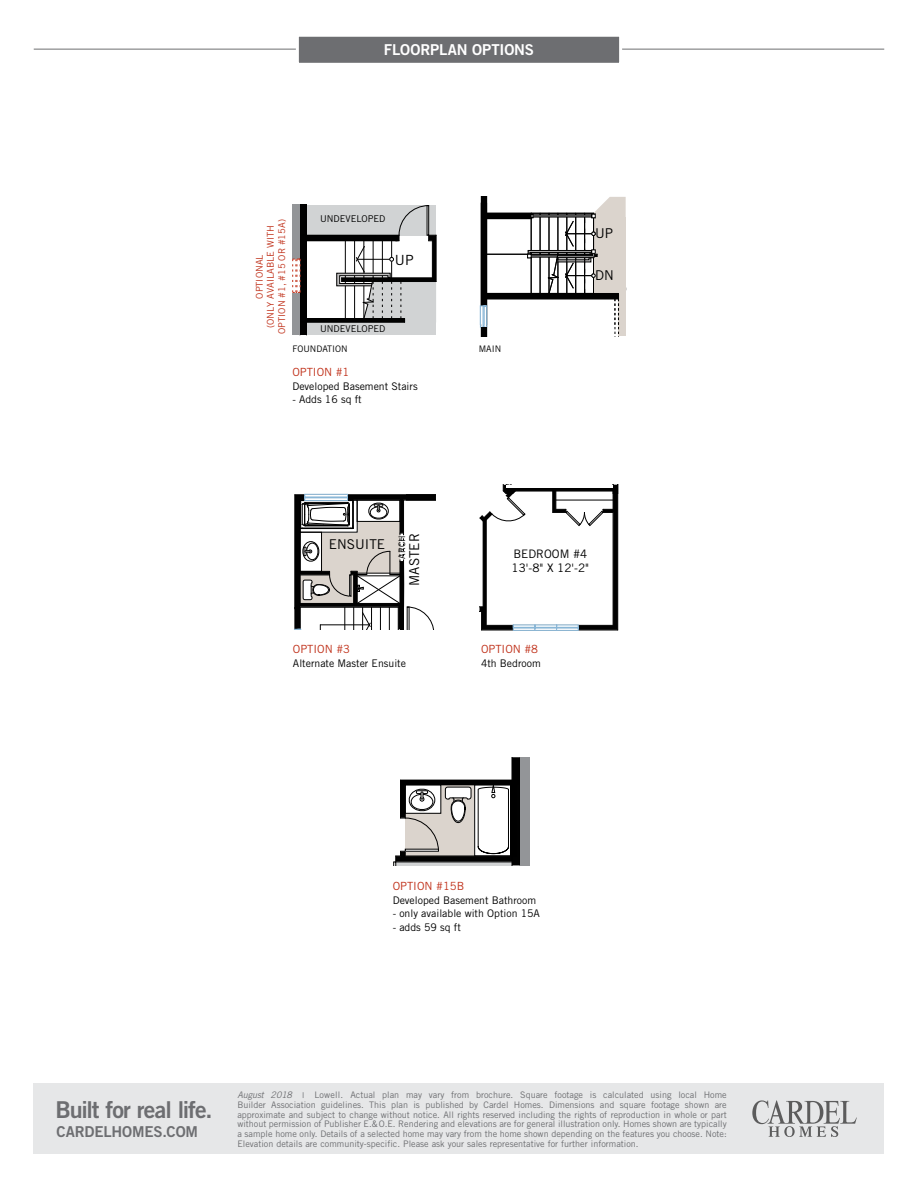
<style>
.page{position:relative;width:918px;height:1188px;background:#fff}
.page>*{position:absolute;margin:0;border:0;box-sizing:border-box;transform-origin:0 0}
.t1{font:23.25px "Trade Gothic Bold Two";letter-spacing:-.045em;color:#6d6e71}
.t2{font:18px "Trade Gothic";color:#010101}
.t3{font:15px "Trade Gothic Bold Two";letter-spacing:-.01em;color:#fff}
.t4{font:15px "Trade Gothic Bold Two";letter-spacing:-.005em;color:#6d6e71}
.t5{font:14.1px "Trade Gothic";color:#010101}
.t6{font:13.5px "Trade Gothic";color:#010101}
.t7{font:11.7px/14.1px "Trade Gothic";color:#010101;text-align:right}
.t8{font:11.25px "Trade Gothic";color:#c0311a}
.t9{font:10.5px "Trade Gothic";color:#000}
.t10{font:9.3px/11.2px "Trade Gothic";color:#c0311a;text-align:center}
.t11{font:9.3px "Trade Gothic";color:#000}
.t12{font:9px/9.8px "Trade Gothic";color:#6d6e71;text-align:justify}
.t13{font:9px "Trade Gothic";color:#000}
.t14{font:italic 9px "Trade Gothic";letter-spacing:-.01em;color:#6d6e71}
.t15{font:9px "Trade Gothic";color:#010101}
</style>
<div class="page">
<div style="left:34px;top:1084px;width:850px;height:70px;background:#e6e7e8"></div>
<svg style="left:752px;top:1100px;width:105px;height:37px"></svg>
<hr style="left:34px;top:49px;width:850px;height:1px;background:#6d6e71">
<div style="left:296px;top:34px;width:326px;height:32px;background:#6d6e71;border:3px solid #fff"></div>
<svg style="left:294px;top:493px;width:142px;height:137px"></svg>
<hr style="left:400px;top:562px;width:4px;height:67px;background:#010101">
<div style="left:306px;top:205px;width:130px;height:30px;background:#d1d3d4"></div>
<div style="left:306px;top:322px;width:130px;height:13px;background:#d1d3d4"></div>
<hr style="left:306px;top:319px;width:99px;height:3px;background:#010101">
<div style="left:300px;top:322px;width:6px;height:13px;background:#010101"></div>
<div style="left:300px;top:205px;width:6px;height:30px;background:#010101"></div>
<div style="left:300px;top:235px;width:6px;height:87px;background:#010101"></div>
<div style="left:306px;top:235px;width:93px;height:6px;background:#010101"></div>
<hr style="left:300px;top:322px;width:105px;height:1px;background:#000">
<hr style="left:306px;top:318px;width:99px;height:1px;background:#000">
<hr style="left:306px;top:205px;width:1px;height:130px;background:#000">
<hr style="left:436px;top:235px;width:1px;height:47px;background:#000">
<hr style="left:306px;top:241px;width:93px;height:1px;background:#000">
<svg style="left:336px;top:205px;width:100px;height:117px"></svg>
<hr style="left:300px;top:235px;width:99px;height:1px;background:#000">
<div style="left:293px;top:205px;width:7px;height:130px;background:#939598"></div>
<svg style="left:292px;top:259px;width:9px;height:34px"></svg>
<svg style="left:480px;top:197px;width:146px;height:140px"></svg>
<svg style="left:618px;top:495px;width:1px;height:136px"></svg>
<svg style="left:479px;top:485px;width:139px;height:146px"></svg>
<hr style="left:507px;top:485px;width:106px;height:3px;background:#fff">
<svg style="left:393px;top:757px;width:127px;height:108px"></svg>
<div style="left:401px;top:780px;width:118px;height:5px;background:#000"></div>
<div style="left:510px;top:782px;width:7px;height:75px;background:#000"></div>
<div style="left:520px;top:757px;width:10px;height:108px;background:#939598"></div>
<h3 class="t3" style="left:384px;top:41px;width:152px">FLOORPLAN OPTIONS</h3>
<p class="t10" style="left:254px;top:334px;width:116px;rotate:-90deg">OPTIONAL<br>(ONLY AVAILABLE WITH<br>OPTION #1, #15 OR #15A)</p>
<p class="t11" style="left:320px;top:213px;width:67px">UNDEVELOPED</p>
<h3 class="t5" style="left:395px;top:251px;width:20px">UP</h3>
<p class="t11" style="left:320px;top:323px;width:67px">UNDEVELOPED</p>
<p class="t13" style="left:292px;top:344px;width:57px">FOUNDATION</p>
<p class="t13" style="left:479px;top:344px;width:24px">MAIN</p>
<p class="t8" style="left:292px;top:365px;width:59px">OPTION #1</p>
<p class="t9" style="left:292px;top:380px;width:127px">Developed Basement Stairs</p>
<p class="t9" style="left:292px;top:393px;width:71px">- Adds 16 sq ft</p>
<h3 class="t6" style="left:595px;top:225px;width:19px">UP</h3>
<h3 class="t6" style="left:597px;top:268px;width:20px">DN</h3>
<h3 class="t6" style="left:329px;top:536px;width:58px">ENSUITE</h3>
<h3 class="t6" style="left:406px;top:586px;width:54px;rotate:-90deg">MASTER</h3>
<p class="t15" style="left:397px;top:559px;width:25px;rotate:-90deg">ARCH</p>
<p class="t8" style="left:293px;top:642px;width:59px">OPTION #3</p>
<p class="t9" style="left:293px;top:657px;width:115px">Alternate Master Ensuite</p>
<p class="t7" style="left:512px;top:547px;width:79px;text-align:left">BEDROOM #4<br>13'-8" X 12'-2"</p>
<p class="t7" style="left:520px;top:547px;width:70px">ONUS ROOM<br>4 6</p>
<p class="t8" style="left:481px;top:642px;width:59px">OPTION #8</p>
<p class="t9" style="left:481px;top:657px;width:61px">4th Bedroom</p>
<h2 class="t2" style="left:453px;top:988px;width:113px;rotate:-90deg">MECHANICAL</h2>
<p class="t8" style="left:393px;top:879px;width:73px">OPTION #15B</p>
<p class="t9" style="left:393px;top:893px;width:145px">Developed Basement Bathroom</p>
<p class="t9" style="left:393px;top:907px;width:149px">- only available with Option 15A</p>
<p class="t9" style="left:393px;top:921px;width:70px">- adds 59 sq ft</p>
<h1 class="t1" style="left:55px;top:1095px;width:159px">Built for real life.</h1>
<h3 class="t4" style="left:57px;top:1122px;width:143px">CARDELHOMES.COM</h3>
<p class="t12" style="left:237px;top:1090px;width:491px;text-indent:77px">Lowell. Actual plan may vary from brochure. Square footage is calculated using local Home Builder Association guidelines. This plan is published by Cardel Homes. Dimensions and square footage shown are approximate and subject to change without notice. All rights reserved including the rights of reproduction in whole or part without permission of Publisher E.&amp;O.E. Rendering and elevations are for general illustration only. Homes shown are typically a sample home only. Details of a selected home may vary from the home shown depending on the features you choose. Note:<br>Elevation details are community-specific. Please ask your sales representative for further information.</p>
<p class="t14" style="left:237px;top:1089px;width:56px">August 2018</p>
</div>
